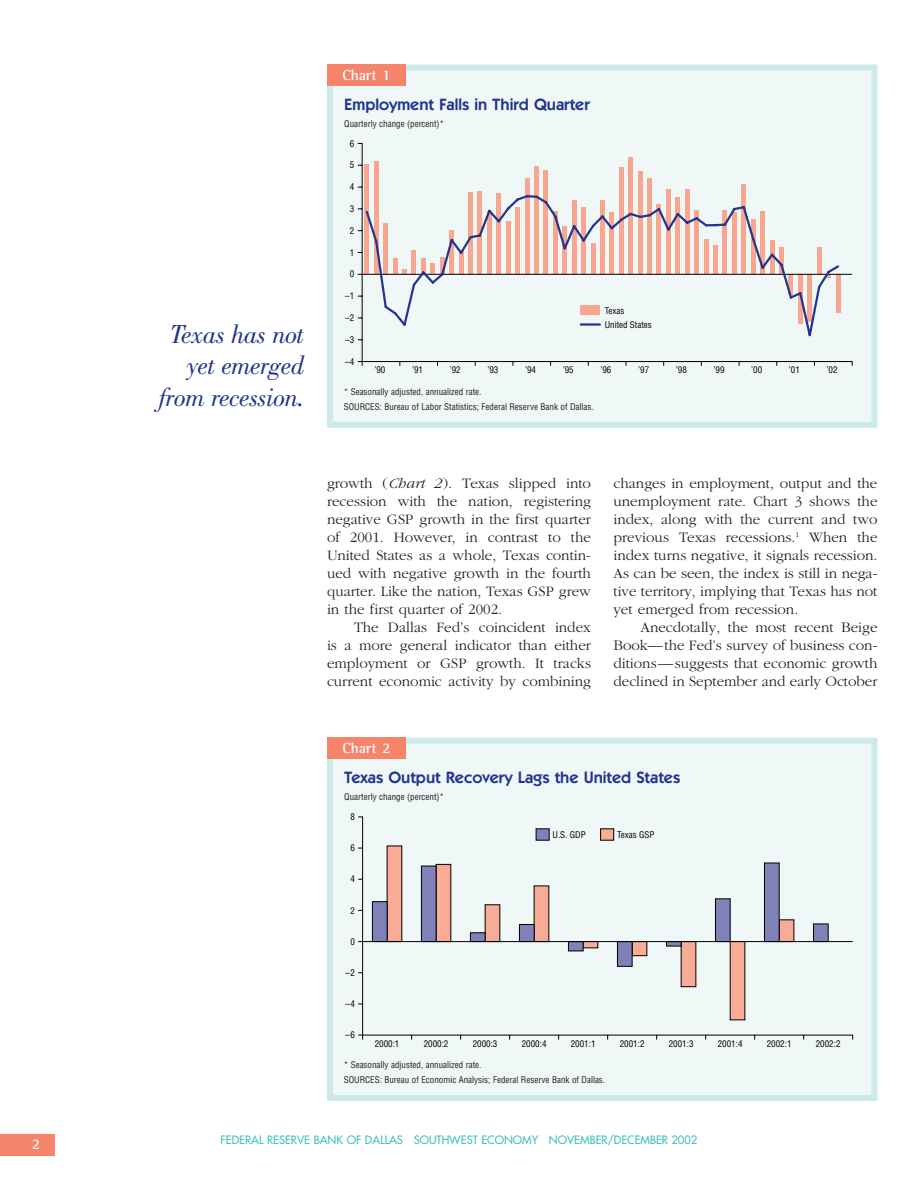
<style>
.page{position:relative;width:918px;height:1188px;background:#fff}
.page>*{position:absolute;margin:0;border:0;box-sizing:border-box;transform-origin:0 0}
.t1{font:italic 27px/31.5px "Bodoni";letter-spacing:-.02em;color:#25358e;text-align:right}
.t2{font:600 16.5px "Itc Kabel";color:#25358e}
.t3{font:300 15px/18px "Garamond";color:#231f20;text-align:justify}
.t4{font:700 15px "Rotis Semi Serif";color:#fff}
.t5{font:11.25px "Futura";color:#40c0be}
.t6{font:condensed 9px/15px "Helvetica";color:#231f20}
.t7{font:condensed 9px "Helvetica";color:#000}
.s1{font-style:italic}
</style>
<div class="page">
<div style="left:1px;top:1134px;width:54px;height:21px;background:#f5846b"></div>
<div style="left:330px;top:68px;width:544px;height:357px;background:#f0f8f7"></div>
<div style="left:327px;top:64px;width:551px;height:364px;border:6px solid #cceae9"></div>
<div style="left:327px;top:65px;width:79px;height:21px;background:#f5846b"></div>
<svg style="left:357px;top:143px;width:496px;height:223px"></svg>
<hr style="left:362px;top:274px;width:490px;height:1px;background:#000">
<svg style="left:364px;top:193px;width:477px;height:145px"></svg>
<div style="left:581px;top:305px;width:19px;height:10px;background:#f8a68f"></div>
<hr style="left:581px;top:323px;width:19px;height:3px;background:#25358e">
<div style="left:330px;top:741px;width:544px;height:357px;background:#f0f8f7"></div>
<div style="left:327px;top:738px;width:551px;height:363px;border:6px solid #cceae9"></div>
<div style="left:327px;top:738px;width:79px;height:21px;background:#f5846b"></div>
<svg style="left:358px;top:816px;width:495px;height:224px"></svg>
<div style="left:387px;top:846px;width:15px;height:96px;background:#f9ac95"></div>
<div style="left:436px;top:864px;width:15px;height:78px;background:#f9ac95;border:1px solid #000"></div>
<div style="left:485px;top:905px;width:15px;height:37px;background:#f9ac95"></div>
<div style="left:534px;top:886px;width:15px;height:56px;background:#f9ac95"></div>
<svg style="left:583px;top:941px;width:15px;height:7px"></svg>
<div style="left:632px;top:941px;width:15px;height:15px;background:#f9ac95;border:1px solid #000"></div>
<div style="left:681px;top:942px;width:15px;height:45px;background:#f9ac95"></div>
<div style="left:730px;top:941px;width:15px;height:79px;background:#f9ac95"></div>
<div style="left:779px;top:920px;width:15px;height:22px;background:#f9ac95;border:1px solid #000"></div>
<div style="left:372px;top:901px;width:15px;height:41px;background:#8181ba;border:1px solid #000"></div>
<div style="left:421px;top:866px;width:15px;height:76px;background:#8181ba;border:1px solid #000"></div>
<div style="left:470px;top:933px;width:15px;height:9px;background:#8181ba"></div>
<div style="left:519px;top:924px;width:15px;height:18px;background:#8181ba;border:1px solid #000"></div>
<div style="left:568px;top:941px;width:15px;height:10px;background:#8181ba"></div>
<div style="left:617px;top:941px;width:15px;height:26px;background:#8181ba;border:1px solid #000"></div>
<svg style="left:666px;top:942px;width:15px;height:4px"></svg>
<div style="left:715px;top:899px;width:15px;height:43px;background:#8181ba;border:1px solid #000"></div>
<div style="left:764px;top:863px;width:15px;height:79px;background:#8181ba;border:1px solid #000"></div>
<div style="left:813px;top:924px;width:15px;height:18px;background:#8181ba;border:1px solid #000"></div>
<hr style="left:363px;top:941px;width:490px;height:1px;background:#000">
<p class="t4" style="left:32px;top:1139px;width:10px">2</p>
<p class="t4" style="left:342px;top:69px;width:50px">Chart 1</p>
<p class="t2" style="left:344px;top:98px;width:247px">Employment Falls in Third Quarter</p>
<p class="t6" style="left:344px;top:117px;width:101px">Quarterly change (percent)*</p>
<p class="t7" style="left:350px;top:140px;width:6px">6</p>
<p class="t7" style="left:350px;top:162px;width:6px">5</p>
<p class="t7" style="left:350px;top:183px;width:6px">4</p>
<p class="t7" style="left:350px;top:205px;width:6px">3</p>
<p class="t7" style="left:350px;top:227px;width:6px">2</p>
<p class="t7" style="left:350px;top:249px;width:6px">1</p>
<p class="t7" style="left:350px;top:271px;width:6px">0</p>
<h1 class="t1" style="left:159px;top:321px;width:147px">Texas has not yet emerged from recession.</h1>
<p class="t7" style="left:345px;top:292px;width:11px">–1</p>
<p class="t7" style="left:345px;top:314px;width:11px">–2</p>
<p class="t7" style="left:345px;top:336px;width:11px">–3</p>
<p class="t7" style="left:345px;top:358px;width:11px">–4</p>
<p class="t7" style="left:605px;top:307px;width:21px">Texas</p>
<p class="t7" style="left:605px;top:321px;width:49px">United States</p>
<p class="t7" style="left:374px;top:367px;width:12px">’90</p>
<p class="t7" style="left:412px;top:367px;width:12px">’91</p>
<p class="t7" style="left:450px;top:367px;width:12px">’92</p>
<p class="t7" style="left:487px;top:367px;width:12px">’93</p>
<p class="t7" style="left:525px;top:367px;width:12px">’94</p>
<p class="t7" style="left:563px;top:367px;width:12px">’95</p>
<p class="t7" style="left:601px;top:367px;width:12px">’96</p>
<p class="t7" style="left:638px;top:367px;width:12px">’97</p>
<p class="t7" style="left:676px;top:367px;width:12px">’98</p>
<p class="t7" style="left:714px;top:367px;width:12px">’99</p>
<p class="t7" style="left:751px;top:367px;width:12px">’00</p>
<p class="t7" style="left:789px;top:367px;width:12px">’01</p>
<p class="t7" style="left:827px;top:367px;width:12px">’02</p>
<p class="t6" style="left:344px;top:385px;width:252px">* Seasonally adjusted, annualized rate.<br>SOURCES: Bureau of Labor Statistics; Federal Reserve Bank of Dallas.</p>
<p class="t3" style="left:327px;top:475px;width:266px">growth (<span class="s1">Chart 2</span>). Texas slipped into recession with the nation, registering negative GSP growth in the first quarter of 2001. However, in contrast to the United States as a whole, Texas contin&shy;ued with negative growth in the fourth quarter. Like the nation, Texas GSP grew in the first quarter of 2002.</p>
<p class="t3" style="left:327px;top:619px;width:266px;text-indent:27px">The Dallas Fed’s coincident index is a more general indicator than either employment or GSP growth. It tracks current economic activity by combining</p>
<p class="t4" style="left:342px;top:743px;width:50px">Chart 2</p>
<p class="t3" style="left:613px;top:475px;width:266px">changes in employment, output and the unemployment rate. Chart 3 shows the index, along with the current and two previous Texas recessions.<sup>1</sup> When the index turns negative, it signals recession.<br>As can be seen, the index is still in nega&shy;tive territory, implying that Texas has not yet emerged from recession.</p>
<p class="t3" style="left:613px;top:619px;width:266px;text-indent:27px">Anecdotally, the most recent Beige Book—the Fed’s survey of business con&shy;ditions—suggests that economic growth declined in September and early October</p>
<p class="t2" style="left:344px;top:771px;width:338px">Texas Output Recovery Lags the United States</p>
<p class="t6" style="left:344px;top:790px;width:101px">Quarterly change (percent)*</p>
<p class="t7" style="left:350px;top:813px;width:6px">8</p>
<p class="t7" style="left:350px;top:844px;width:6px">6</p>
<p class="t7" style="left:350px;top:876px;width:6px">4</p>
<p class="t7" style="left:350px;top:907px;width:6px">2</p>
<p class="t7" style="left:350px;top:938px;width:6px">0</p>
<p class="t7" style="left:345px;top:969px;width:11px">–2</p>
<p class="t7" style="left:345px;top:1000px;width:11px">–4</p>
<p class="t7" style="left:553px;top:831px;width:35px">U.S. GDP</p>
<p class="t7" style="left:617px;top:831px;width:39px">Texas GSP</p>
<p class="t7" style="left:345px;top:1031px;width:11px">–6</p>
<p class="t7" style="left:375px;top:1040px;width:26px">2000:1</p>
<p class="t7" style="left:424px;top:1040px;width:26px">2000:2</p>
<p class="t7" style="left:473px;top:1040px;width:26px">2000:3</p>
<p class="t7" style="left:522px;top:1040px;width:26px">2000:4</p>
<p class="t7" style="left:571px;top:1040px;width:26px">2001:1</p>
<p class="t7" style="left:620px;top:1040px;width:26px">2001:2</p>
<p class="t7" style="left:669px;top:1040px;width:26px">2001:3</p>
<p class="t7" style="left:718px;top:1040px;width:26px">2001:4</p>
<p class="t7" style="left:767px;top:1040px;width:26px">2002:1</p>
<p class="t7" style="left:816px;top:1040px;width:26px">2002:2</p>
<p class="t6" style="left:344px;top:1058px;width:263px">* Seasonally adjusted, annualized rate.<br>SOURCES: Bureau of Economic Analysis; Federal Reserve Bank of Dallas.</p>
<p class="t5" style="left:221px;top:1134px;width:478px">FEDERAL RESERVE BANK OF DALLAS SOUTHWEST ECONOMY NOVEMBER/DECEMBER 2002</p>
</div>
